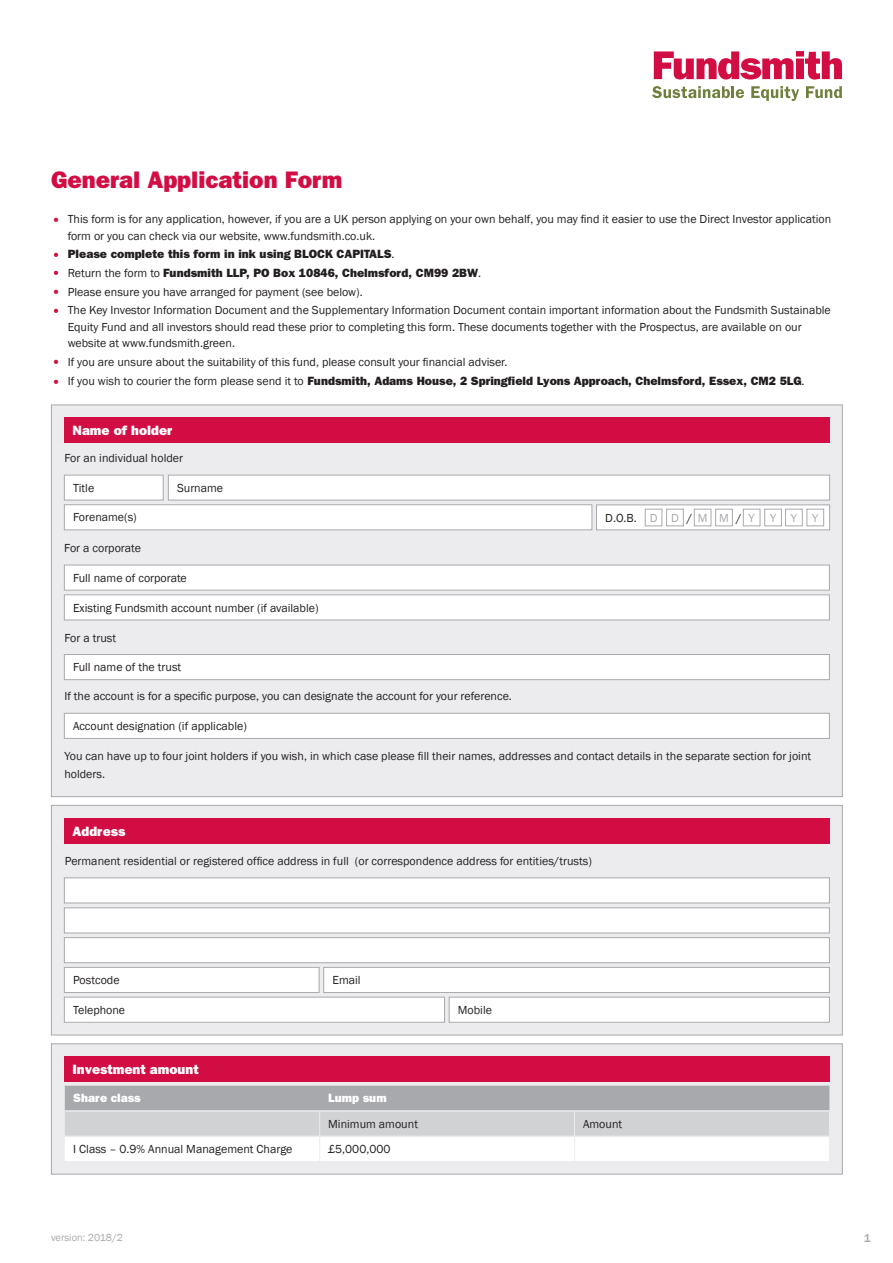
<style>
.page{position:relative;width:893px;height:1263px;background:#fff}
.page>*{position:absolute;margin:0;border:0;box-sizing:border-box;transform-origin:0 0}
.t1{font:800 24px "Franklin Gothic";color:#d20d44}
.t2{font:800 13.5px "Franklin Gothic";color:#fff}
.t3{font:12px/16.5px "Franklin Gothic";color:#231f20}
.t4{font:800 12px "Franklin Gothic";color:#231f20}
.t5{font:800 12px "Franklin Gothic";color:#fff}
.t6{font:12px "Franklin Gothic";color:#a8a9ad}
.t7{font:500 12px "Franklin Gothic";color:#a8a9ad}
.t8{font:10.5px "Franklin Gothic";letter-spacing:-.005em;color:#a8a9ad}
.s1{font-size:15px;color:#d20d44}
.s2{font-weight:400;font-size:15px;color:#d20d44}
.s3{font-weight:400}
</style>
<div class="page">
<svg style="left:652px;top:86px;width:92px;height:12px"></svg>
<svg style="left:751px;top:86px;width:48px;height:15px"></svg>
<svg style="left:806px;top:86px;width:36px;height:12px"></svg>
<svg style="left:654px;top:51px;width:188px;height:29px"></svg>
<div style="left:51px;top:805px;width:791px;height:230px;background:#ececee;border:1px solid #a8a9ad"></div>
<div style="left:64px;top:908px;width:766px;height:25px;background:#fff;border:1px solid #a8a9ad"></div>
<div style="left:64px;top:937px;width:766px;height:26px;background:#fff;border:1px solid #a8a9ad"></div>
<div style="left:64px;top:967px;width:255px;height:25px;background:#fff"></div>
<div style="left:64px;top:967px;width:255px;height:26px;border:1px solid #a8a9ad"></div>
<div style="left:324px;top:967px;width:505px;height:25px;background:#fff"></div>
<div style="left:324px;top:967px;width:506px;height:26px;border:1px solid #a8a9ad"></div>
<div style="left:64px;top:997px;width:381px;height:25px;background:#fff"></div>
<div style="left:64px;top:997px;width:381px;height:25px;border:1px solid #a8a9ad"></div>
<div style="left:449px;top:997px;width:380px;height:25px;background:#fff"></div>
<div style="left:449px;top:997px;width:381px;height:25px;border:1px solid #a8a9ad"></div>
<div style="left:64px;top:818px;width:766px;height:26px;background:#d20d44"></div>
<div style="left:64px;top:878px;width:766px;height:25px;background:#fff;border:1px solid #a8a9ad"></div>
<div style="left:51px;top:1043px;width:791px;height:131px;background:#ececee;border:1px solid #a8a9ad"></div>
<svg style="left:65px;top:1085px;width:765px;height:76px;background:#d3d4d6"></svg>
<div style="left:64px;top:1056px;width:766px;height:26px;background:#d20d44"></div>
<div style="left:51px;top:405px;width:791px;height:392px;background:#ececee;border:1px solid #a8a9ad"></div>
<div style="left:64px;top:417px;width:766px;height:25px;background:#d20d44"></div>
<div style="left:64px;top:565px;width:765px;height:25px;background:#fff"></div>
<div style="left:64px;top:565px;width:766px;height:25px;border:1px solid #a8a9ad"></div>
<div style="left:64px;top:713px;width:765px;height:25px;background:#fff"></div>
<div style="left:64px;top:713px;width:766px;height:26px;border:1px solid #a8a9ad"></div>
<div style="left:64px;top:654px;width:765px;height:26px;background:#fff"></div>
<div style="left:64px;top:654px;width:766px;height:26px;border:1px solid #a8a9ad"></div>
<div style="left:64px;top:475px;width:99px;height:25px;background:#fff"></div>
<div style="left:64px;top:475px;width:99px;height:25px;border:1px solid #a8a9ad"></div>
<div style="left:168px;top:475px;width:662px;height:25px;background:#fff"></div>
<div style="left:168px;top:475px;width:662px;height:25px;border:1px solid #a8a9ad"></div>
<div style="left:64px;top:505px;width:528px;height:25px;background:#fff"></div>
<div style="left:64px;top:504px;width:528px;height:26px;border:1px solid #a8a9ad"></div>
<svg style="left:598px;top:507px;width:230px;height:21px;background:#f8f8f8"></svg>
<div style="left:596px;top:505px;width:234px;height:25px;border:1px solid #a8a9ad"></div>
<div style="left:743px;top:509px;width:17px;height:17px;background:#fff"></div>
<div style="left:743px;top:509px;width:17px;height:17px;border:1px solid #a8a9ad"></div>
<div style="left:765px;top:509px;width:16px;height:17px;background:#fff"></div>
<div style="left:764px;top:509px;width:18px;height:17px;border:1px solid #a8a9ad"></div>
<div style="left:694px;top:509px;width:17px;height:17px;background:#fff"></div>
<div style="left:694px;top:509px;width:17px;height:17px;border:1px solid #a8a9ad"></div>
<div style="left:716px;top:509px;width:16px;height:17px;background:#fff"></div>
<div style="left:715px;top:509px;width:18px;height:17px;border:1px solid #a8a9ad"></div>
<div style="left:645px;top:509px;width:17px;height:17px;background:#fff"></div>
<div style="left:645px;top:509px;width:17px;height:17px;border:1px solid #a8a9ad"></div>
<div style="left:667px;top:509px;width:16px;height:17px;background:#fff"></div>
<div style="left:666px;top:509px;width:17px;height:17px;border:1px solid #a8a9ad"></div>
<div style="left:785px;top:509px;width:17px;height:17px;background:#fff"></div>
<div style="left:785px;top:509px;width:17px;height:17px;border:1px solid #a8a9ad"></div>
<div style="left:807px;top:509px;width:17px;height:17px;background:#fff"></div>
<div style="left:807px;top:509px;width:17px;height:17px;border:1px solid #a8a9ad"></div>
<div style="left:64px;top:595px;width:765px;height:25px;background:#fff"></div>
<div style="left:64px;top:595px;width:766px;height:25px;border:1px solid #a8a9ad"></div>
<p class="t1" style="left:51px;top:166px;width:293px">General Application Form</p>
<p class="t3" style="left:68px;top:211px;width:765px;text-indent:-16px"><span class="s1">•</span> This form is for any application, however, if you are a UK person applying on your own behalf, you may find it easier to use the Direct Investor application form or you can check via our website, www.fundsmith.co.uk.</p>
<p class="t4" style="left:51px;top:247px;width:345px"><span class="s2">•</span> Please complete this form in ink using BLOCK CAPITALS<span class="s3">.</span></p>
<p class="t4" style="left:51px;top:266px;width:431px"><span class="s2">•</span> <span class="s3">Return the form to</span> Fundsmith LLP, PO Box 10846, Chelmsford, CM99 2BW<span class="s3">.</span></p>
<p class="t3" style="left:51px;top:283px;width:313px"><span class="s1">•</span> Please ensure you have arranged for payment (see below).</p>
<p class="t3" style="left:68px;top:302px;width:765px;text-indent:-16px"><span class="s1">•</span> The Key Investor Information Document and the Supplementary Information Document contain important information about the Fundsmith Sustainable<br>Equity Fund and all investors should read these prior to completing this form. These documents together with the Prospectus, are available on our website at www.fundsmith.green.</p>
<p class="t3" style="left:51px;top:354px;width:458px"><span class="s1">•</span> If you are unsure about the suitability of this fund, please consult your financial adviser.</p>
<p class="t4" style="left:51px;top:374px;width:755px"><span class="s2">•</span> <span class="s3">If you wish to courier the form please send it to</span> Fundsmith, Adams House, 2 Springfield Lyons Approach, Chelmsford, Essex, CM2 5LG<span class="s3">.</span></p>
<p class="t2" style="left:73px;top:422px;width:101px">Name of holder</p>
<p class="t3" style="left:64px;top:450px;width:120px">For an individual holder</p>
<p class="t3" style="left:73px;top:480px;width:23px">Title</p>
<p class="t3" style="left:177px;top:480px;width:48px">Surname</p>
<p class="t3" style="left:73px;top:509px;width:65px">Forename(s)</p>
<p class="t3" style="left:605px;top:510px;width:33px">D.O.B.</p>
<p class="t6" style="left:650px;top:510px;width:9px">D</p>
<p class="t6" style="left:671px;top:510px;width:9px">D</p>
<p class="t3" style="left:687px;top:510px;width:7px">/</p>
<p class="t6" style="left:698px;top:510px;width:11px">M</p>
<p class="t6" style="left:719px;top:510px;width:11px">M</p>
<p class="t3" style="left:736px;top:510px;width:7px">/</p>
<p class="t6" style="left:749px;top:510px;width:8px">Y</p>
<p class="t6" style="left:770px;top:510px;width:8px">Y</p>
<p class="t6" style="left:791px;top:510px;width:8px">Y</p>
<p class="t6" style="left:812px;top:510px;width:8px">Y</p>
<p class="t3" style="left:64px;top:540px;width:78px">For a corporate</p>
<p class="t3" style="left:73px;top:570px;width:115px">Full name of corporate</p>
<p class="t3" style="left:73px;top:600px;width:247px">Existing Fundsmith account number (if available)</p>
<p class="t3" style="left:64px;top:630px;width:53px">For a trust</p>
<p class="t3" style="left:73px;top:659px;width:110px">Full name of the trust</p>
<p class="t3" style="left:64px;top:688px;width:449px">If the account is for a specific purpose, you can designate the account for your reference.</p>
<p class="t3" style="left:73px;top:718px;width:175px">Account designation (if applicable)</p>
<p class="t3" style="left:64px;top:748px;width:748px;line-height:18px">You can have up to four joint holders if you wish, in which case please fill their names, addresses and contact details in the separate section for joint holders.</p>
<p class="t2" style="left:73px;top:823px;width:54px">Address</p>
<p class="t3" style="left:65px;top:853px;width:529px">Permanent residential or registered office address in full (or correspondence address for entities/trusts)</p>
<p class="t3" style="left:73px;top:972px;width:48px">Postcode</p>
<p class="t3" style="left:332px;top:972px;width:30px">Email</p>
<p class="t3" style="left:73px;top:1002px;width:54px">Telephone</p>
<p class="t3" style="left:458px;top:1002px;width:36px">Mobile</p>
<p class="t2" style="left:73px;top:1062px;width:128px">Investment amount</p>
<p class="t5" style="left:73px;top:1091px;width:69px">Share class</p>
<p class="t5" style="left:328px;top:1091px;width:60px">Lump sum</p>
<p class="t3" style="left:328px;top:1116px;width:91px">Minimum amount</p>
<p class="t3" style="left:583px;top:1116px;width:41px">Amount</p>
<p class="t3" style="left:73px;top:1141px;width:221px">I Class – 0.9% Annual Management Charge</p>
<p class="t3" style="left:328px;top:1141px;width:64px">£5,000,000</p>
<p class="t8" style="left:51px;top:1230px;width:73px">version: 2018/2</p>
<p class="t7" style="left:864px;top:1230px;width:9px">1</p>
</div>
